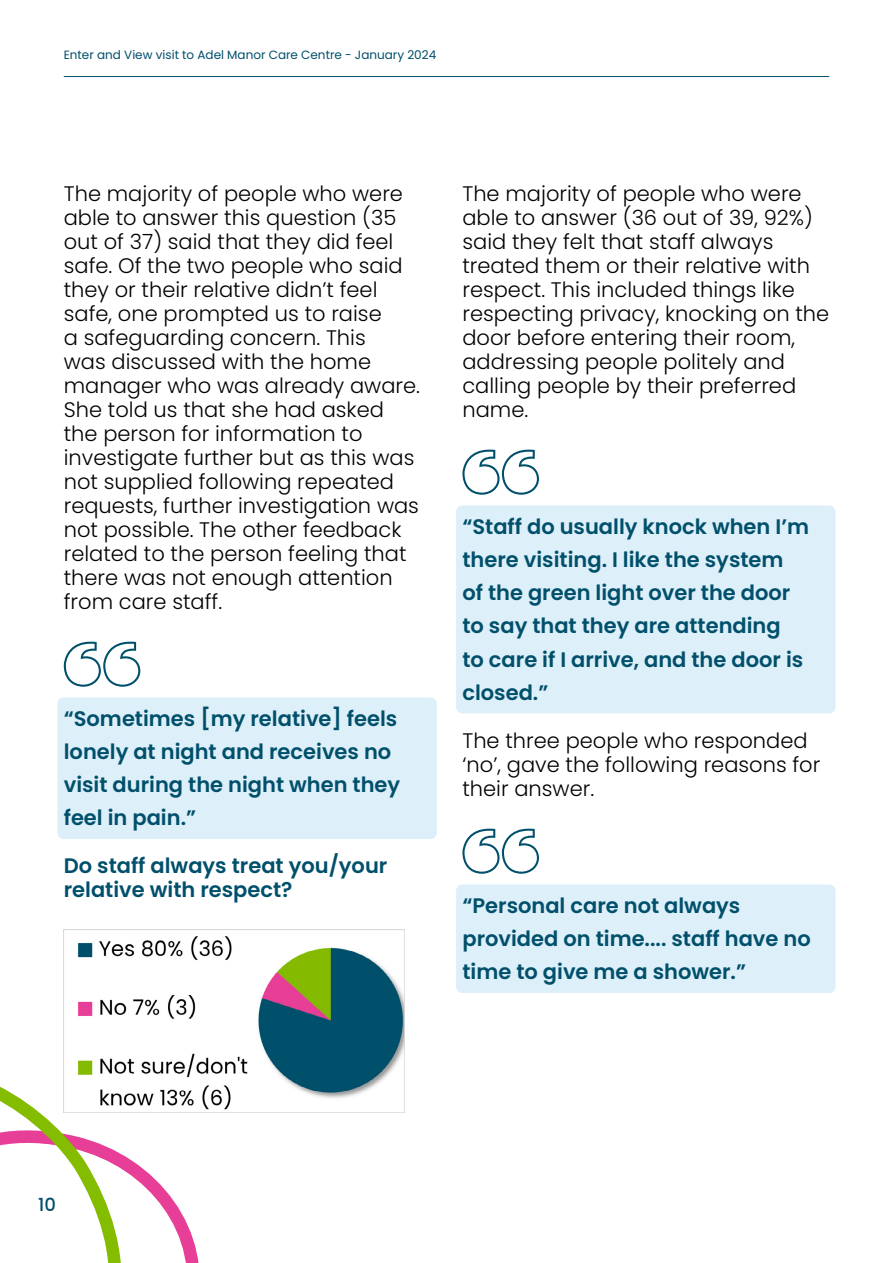
<style>
.page{position:relative;width:893px;height:1263px;background:#fff}
.page>*{position:absolute;margin:0;border:0;box-sizing:border-box;transform-origin:0 0}
.Body_Text{font:300 21px/24px "Poppins";color:#000}
.Graph_heading__H4_tag{font:600 21px/33.2px "Poppins";color:#004f6b}
.t1{font:500 18px "Poppins";color:#004f6b}
.t2{font:12px "Poppins";color:#004f6b}
</style>
<div class="page">
<hr style="left:64px;top:76px;width:765px;height:1px;background:#004f6b">
<svg style="left:0;top:1017px;width:199px;height:246px"></svg>
<div style="left:57px;top:697px;width:380px;height:142px;background:#ddeff8;border-radius:6px"></div>
<svg style="left:64px;top:642px;width:76px;height:45px"></svg>
<img style="left:64px;top:929px;width:341px;height:184px">
<div style="left:456px;top:505px;width:380px;height:208px;background:#ddeff8;border-radius:6px"></div>
<div style="left:456px;top:884px;width:380px;height:109px;background:#ddeff8;border-radius:6px"></div>
<svg style="left:462px;top:450px;width:77px;height:45px"></svg>
<svg style="left:462px;top:829px;width:77px;height:45px"></svg>
<p class="t2" style="left:64px;top:48px;width:374px">Enter and View visit to Adel Manor Care Centre - January 2024</p>
<p class="Body_Text" style="left:64px;top:181px;width:358px">The majority of people who were able to answer this question (35 out of 37) said that they did feel safe. Of the two people who said they or their relative didn’t feel safe, one prompted us to raise<br>a safeguarding concern. This<br>was discussed with the home manager who was already aware.<br>She told us that she had asked the person for information to investigate further but as this was not supplied following repeated requests, further investigation was not possible. The other feedback related to the person feeling that there was not enough attention from care staff.</p>
<p class="Graph_heading__H4_tag" style="left:64px;top:702px;width:338px">“Sometimes [my relative] feels lonely at night and receives no visit during the night when they feel in pain.”</p>
<h4 class="Graph_heading__H4_tag" style="left:64px;top:854px;width:325px;line-height:24px">Do staff always treat you/your relative with respect?</h4>
<p class="Body_Text" style="left:462px;top:181px;width:368px">The majority of people who were able to answer (36 out of 39, 92%) said they felt that staff always treated them or their relative with respect. This included things like respecting privacy, knocking on the door before entering their room, addressing people politely and calling people by their preferred name.</p>
<p class="Graph_heading__H4_tag" style="left:462px;top:510px;width:348px">“Staff do usually knock when I’m there visiting. I like the system of the green light over the door to say that they are attending<br>to care if I arrive, and the door is closed.”</p>
<p class="Body_Text" style="left:462px;top:728px;width:359px">The three people who responded ‘no’, gave the following reasons for their answer.</p>
<p class="Graph_heading__H4_tag" style="left:462px;top:889px;width:350px">“Personal care not always provided on time.... staff have no time to give me a shower.”</p>
<p class="t1" style="left:38px;top:1194px;width:19px">10</p>
</div>
